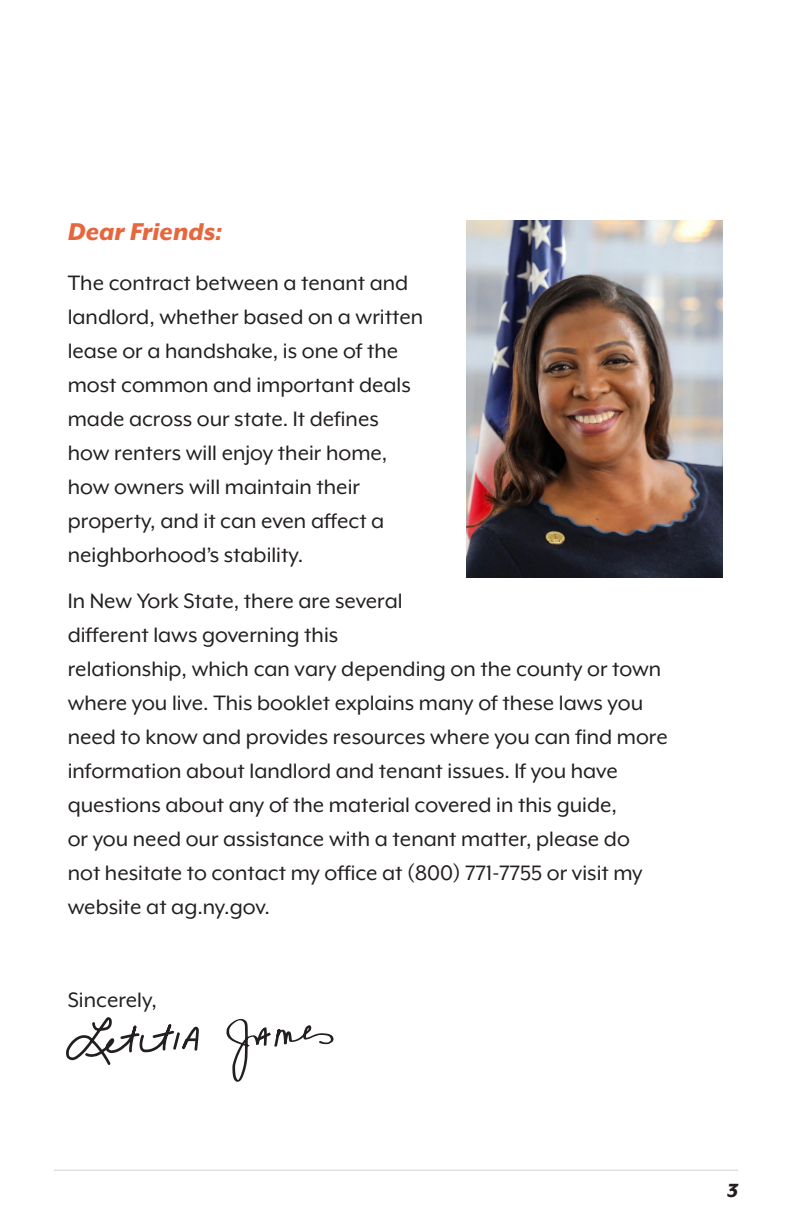
<style>
.page{position:relative;width:792px;height:1224px;background:#fff}
.page>*{position:absolute;margin:0;border:0;box-sizing:border-box;transform-origin:0 0}
.t1{font:italic 800 28px "Mr Eaves XL Mod OT";color:#e6673e}
.t2{font:24px/34px "Mr Eaves XL Mod OT";color:#231f20}
.t3{font:italic 800 22px "Mr Eaves XL Mod OT";color:#231f20}
</style>
<div class="page">
<hr style="left:54px;top:1170px;width:684px;height:1px;background:#d1d2d4">
<img style="left:466px;top:220px;width:256px;height:358px">
<svg style="left:66px;top:1017px;width:133px;height:48px"></svg>
<svg style="left:226px;top:1019px;width:108px;height:63px"></svg>
<p class="t1" style="left:68px;top:217px;width:156px">Dear Friends:</p>
<p class="t2" style="left:68px;top:266px;width:357px">The contract between a tenant and landlord, whether based on a written lease or a handshake, is one of the most common and important deals made across our state. It defines how renters will enjoy their home, how owners will maintain their property, and it can even affect a neighborhood’s stability.</p>
<p class="t2" style="left:68px;top:584px;width:602px">In New York State, there are several<br>different laws governing this<br>relationship, which can vary depending on the county or town where you live. This booklet explains many of these laws you need to know and provides resources where you can find more information about landlord and tenant issues. If you have questions about any of the material covered in this guide,<br>or you need our assistance with a tenant matter, please do not hesitate to contact my office at (800) 771-7755 or visit my website at ag.ny.gov.</p>
<p class="t2" style="left:68px;top:983px;width:91px">Sincerely,</p>
<p class="t3" style="left:727px;top:1179px;width:12px">3</p>
</div>
